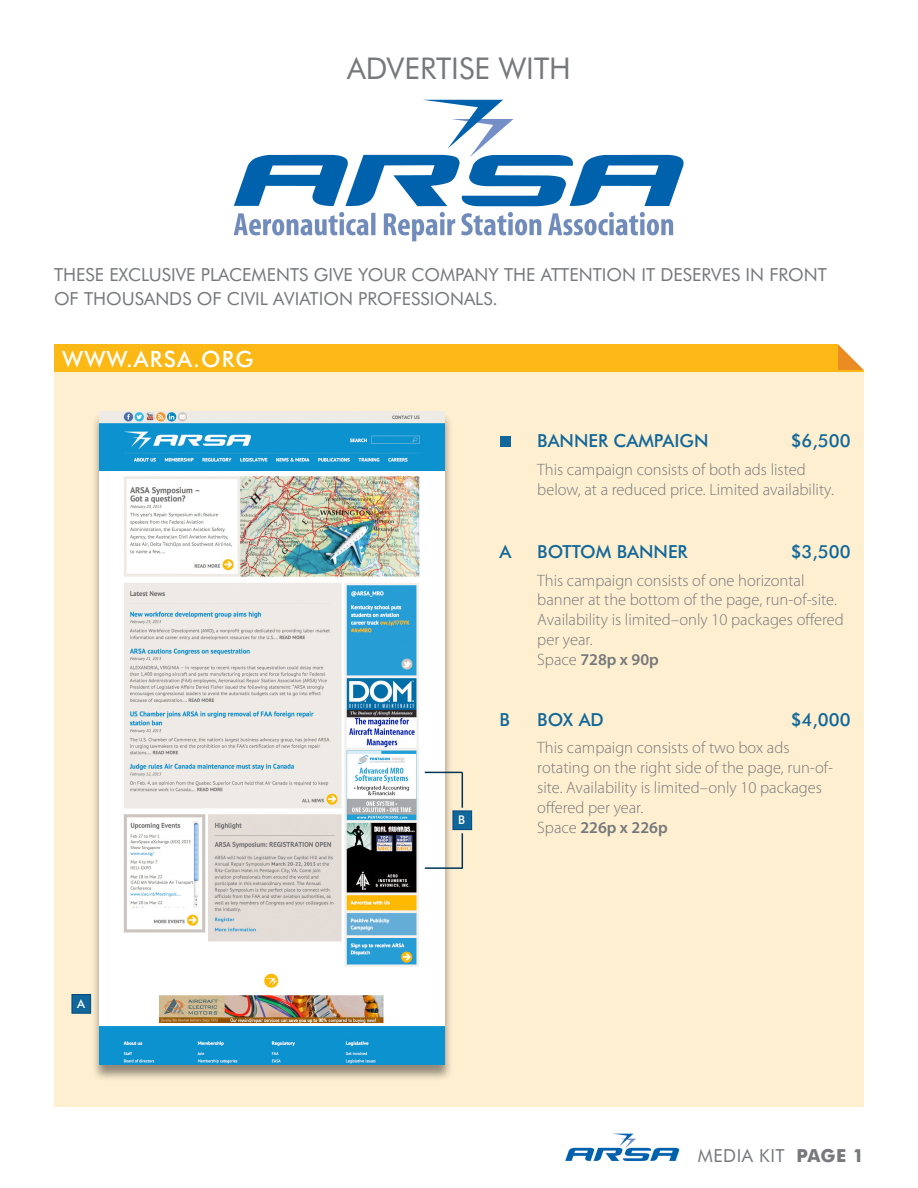
<style>
.page{position:relative;width:918px;height:1188px;background:#fff}
.page>*{position:absolute;margin:0;border:0;box-sizing:border-box;transform-origin:0 0}
.t1{font:30px "Futura BT";color:#76787b}
.t2{font:500 22.5px "Futura BT";letter-spacing:.05em;color:#fff}
.t3{font:18px/24px "Futura BT";color:#76787b}
.t4{font:500 18px "Futura BT";color:#11679a}
.t5{font:18px "Futura BT";letter-spacing:.025em;color:#76787b}
.t6{font:300 16.5px/19.8px "Myriad Pro";color:#76787b}
.t7{font:600 16.5px "Myriad Pro";color:#76787b}
.t8{font:500 12px "Futura BT";color:#fff}
.s1{font-weight:300}
.s2{font-weight:700}
</style>
<div class="page">
<div style="left:54px;top:372px;width:810px;height:735px;background:#feefd0"></div>
<img style="left:233px;top:99px;width:451px;height:143px">
<img style="left:565px;top:1133px;width:115px;height:28px">
<div style="left:91px;top:412px;width:362px;height:670px;background:#231f20;opacity:.49"></div>
<img style="left:99px;top:412px;width:346px;height:653px">
<div style="left:72px;top:994px;width:19px;height:19px;background:#11679a;border:1px solid #004580"></div>
<div style="left:453px;top:811px;width:19px;height:19px;background:#11679a;border:1px solid #004580"></div>
<div style="left:54px;top:345px;width:810px;height:27px;background:#fcb814"></div>
<svg style="left:836px;top:344px;width:28px;height:26px"></svg>
<hr style="left:462px;top:772px;width:1px;height:36px;background:#003455">
<hr style="left:462px;top:833px;width:1px;height:36px;background:#003455">
<hr style="left:425px;top:772px;width:37px;height:1px;background:#003455">
<hr style="left:425px;top:867px;width:37px;height:2px;background:#003455">
<div style="left:500px;top:437px;width:10px;height:10px;background:#11679a"></div>
<p class="t1" style="left:347px;top:50px;width:225px">ADVERTISE WITH</p>
<p class="t3" style="left:54px;top:263px;width:775px">THESE EXCLUSIVE PLACEMENTS GIVE YOUR COMPANY THE ATTENTION IT DESERVES IN FRONT<br>OF THOUSANDS OF CIVIL AVIATION PROFESSIONALS.</p>
<p class="t2" style="left:62px;top:345px;width:193px">WWW.ARSA.ORG</p>
<p class="t8" style="left:77px;top:996px;width:9px">A</p>
<p class="t8" style="left:458px;top:813px;width:8px">B</p>
<p class="t4" style="left:500px;top:541px;width:13px">A</p>
<p class="t4" style="left:500px;top:709px;width:12px">B</p>
<p class="t4" style="left:537px;top:430px;width:173px">BANNER CAMPAIGN</p>
<p class="t4" style="left:791px;top:430px;width:61px">$6,500</p>
<p class="t6" style="left:537px;top:459px;width:298px">This campaign consists of both ads listed below, at a reduced price. Limited availability.</p>
<p class="t4" style="left:537px;top:541px;width:152px">BOTTOM BANNER</p>
<p class="t4" style="left:791px;top:541px;width:61px">$3,500</p>
<p class="t6" style="left:537px;top:570px;width:308px">This campaign consists of one horizontal banner at the bottom of the page, run-of-site.<br>Availability is limited–only 10 packages offered per year.</p>
<p class="t7" style="left:537px;top:649px;width:123px"><span class="s1">Space</span> 728p x 90p</p>
<p class="t4" style="left:537px;top:709px;width:68px">BOX AD</p>
<p class="t4" style="left:791px;top:709px;width:61px">$4,000</p>
<p class="t6" style="left:537px;top:738px;width:297px">This campaign consists of two box ads rotating on the right side of the page, run-of&shy;site. Availability is limited–only 10 packages offered per year.</p>
<p class="t7" style="left:537px;top:817px;width:132px"><span class="s1">Space</span> 226p x 226p</p>
<p class="t5" style="left:698px;top:1144px;width:168px">MEDIA KIT <span class="s2">PAGE 1</span></p>
</div>
